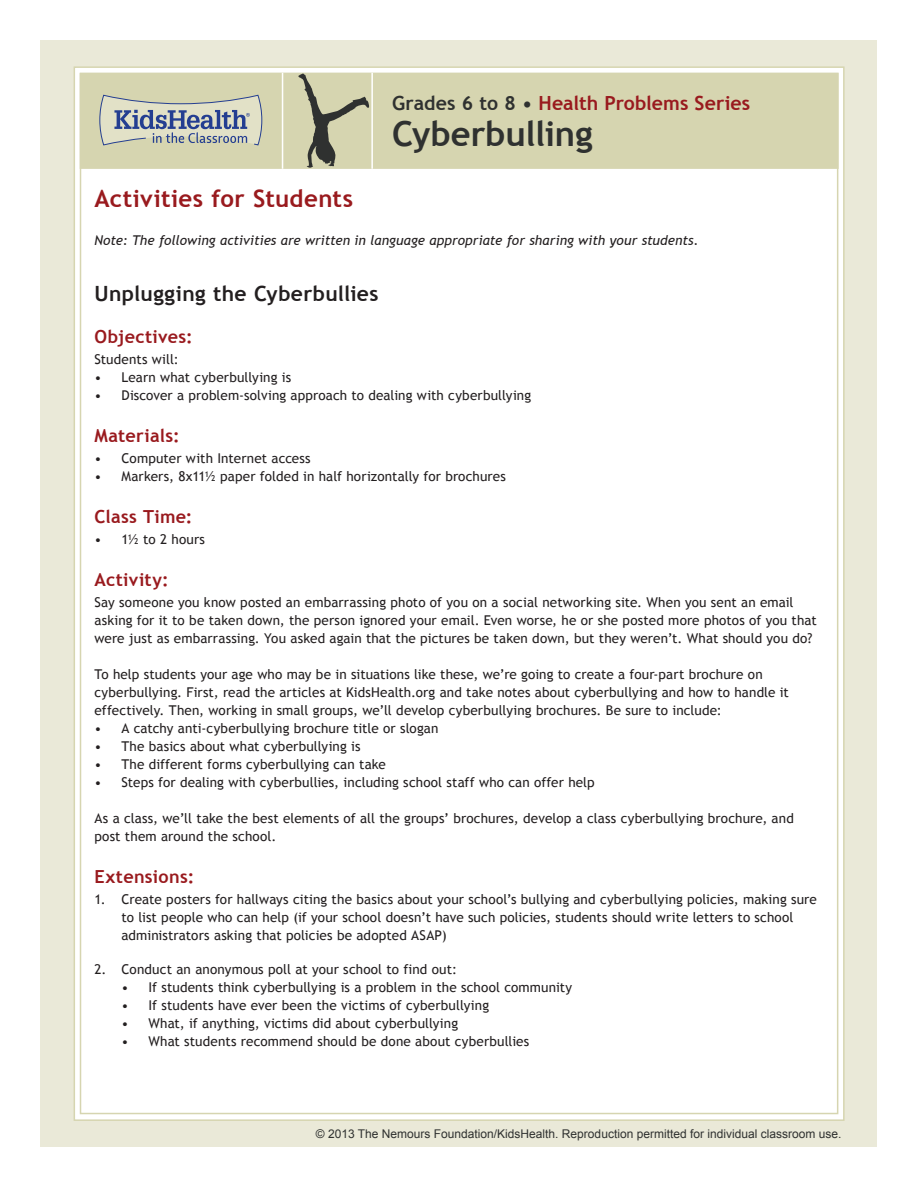
<style>
.page{position:relative;width:918px;height:1188px;background:#fff}
.page>*{position:absolute;margin:0;border:0;box-sizing:border-box;transform-origin:0 0}
.Lesson_Header{font:700 34.5px "Trebuchet MS";letter-spacing:-.005em;color:#2f3130}
.t1{font:700 24px "Trebuchet MS";letter-spacing:.015em;color:#991a1e}
.t2{font:700 21px "Trebuchet MS";letter-spacing:.015em;color:#231f20}
.Lesson_Header-2{font:700 19.5px "Trebuchet MS";color:#991a1e}
.t3{font:700 18px "Trebuchet MS";letter-spacing:.02em;color:#991a1e}
.Basic_Numbered_List{font:13.5px/18px "Trebuchet MS";letter-spacing:.01em;color:#231f20}
.Basic_Bulleted_List{font:13.5px "Trebuchet MS";letter-spacing:.01em;color:#231f20}
.t4{font:italic 13.5px "Trebuchet MS";letter-spacing:.005em;color:#231f20}
.t5{font:12px "Arial";color:#2f3130}
.s1{color:#2f3130}
</style>
<div class="page">
<div style="left:40px;top:40px;width:838px;height:1108px;background:#eae9d8"></div>
<div style="left:74px;top:67px;width:770px;height:1053px;background:#fff"></div>
<div style="left:81px;top:74px;width:757px;height:94px;background:#d6d5b0"></div>
<div style="left:80px;top:73px;width:759px;height:96px;border:2px solid #d6d5b0"></div>
<svg style="left:99px;top:94px;width:164px;height:52px"></svg>
<hr style="left:371px;top:73px;width:2px;height:96px;background:#fff">
<hr style="left:282px;top:73px;width:1px;height:96px;background:#fff">
<svg style="left:298px;top:74px;width:71px;height:94px"></svg>
<p class="Lesson_Header-2" style="left:392px;top:91px;width:360px"><span class="s1">Grades 6 to 8 •</span> Health Problems Series</p>
<p class="Lesson_Header" style="left:392px;top:112px;width:202px">Cyberbulling</p>
<p class="t1" style="left:94px;top:183px;width:260px">Activities for Students</p>
<p class="t4" style="left:94px;top:232px;width:606px">Note: The following activities are written in language appropriate for sharing with your students.</p>
<p class="t2" style="left:94px;top:281px;width:286px">Unplugging the Cyberbullies</p>
<p class="t3" style="left:94px;top:326px;width:100px">Objectives:</p>
<p class="Basic_Numbered_List" style="left:94px;top:351px;width:86px">Students will:</p>
<p class="Basic_Bulleted_List" style="left:94px;top:369px;width:198px">• Learn what cyberbullying is</p>
<p class="Basic_Bulleted_List" style="left:94px;top:387px;width:438px">• Discover a problem-solving approach to dealing with cyberbullying</p>
<p class="t3" style="left:94px;top:425px;width:87px">Materials:</p>
<p class="Basic_Bulleted_List" style="left:94px;top:450px;width:218px">• Computer with Internet access</p>
<p class="Basic_Bulleted_List" style="left:94px;top:468px;width:413px">• Markers, 8x11½ paper folded in half horizontally for brochures</p>
<p class="t3" style="left:94px;top:506px;width:100px">Class Time:</p>
<p class="Basic_Bulleted_List" style="left:94px;top:531px;width:112px">• 1½ to 2 hours</p>
<p class="t3" style="left:94px;top:569px;width:76px">Activity:</p>
<p class="Basic_Numbered_List" style="left:94px;top:594px;width:724px">Say someone you know posted an embarrassing photo of you on a social networking site. When you sent an email asking for it to be taken down, the person ignored your email. Even worse, he or she posted more photos of you that were just as embarrassing. You asked again that the pictures be taken down, but they weren’t. What should you do?</p>
<p class="Basic_Numbered_List" style="left:94px;top:666px;width:696px">To help students your age who may be in situations like these, we’re going to create a four-part brochure on cyberbullying. First, read the articles at KidsHealth.org and take notes about cyberbullying and how to handle it effectively. Then, working in small groups, we’ll develop cyberbullying brochures. Be sure to include:</p>
<p class="Basic_Bulleted_List" style="left:94px;top:720px;width:345px">• A catchy anti-cyberbullying brochure title or slogan</p>
<p class="Basic_Bulleted_List" style="left:94px;top:738px;width:268px">• The basics about what cyberbullying is</p>
<p class="Basic_Bulleted_List" style="left:94px;top:756px;width:293px">• The different forms cyberbullying can take</p>
<p class="Basic_Bulleted_List" style="left:94px;top:774px;width:502px">• Steps for dealing with cyberbullies, including school staff who can offer help</p>
<p class="Basic_Numbered_List" style="left:94px;top:810px;width:701px">As a class, we’ll take the best elements of all the groups’ brochures, develop a class cyberbullying brochure, and post them around the school.</p>
<p class="t3" style="left:94px;top:866px;width:101px">Extensions:</p>
<p class="Basic_Numbered_List" style="left:122px;top:891px;width:697px;text-indent:-27px">1. Create posters for hallways citing the basics about your school’s bullying and cyberbullying policies, making sure to list people who can help (if your school doesn’t have such policies, students should write letters to school administrators asking that policies be adopted ASAP)</p>
<p class="Basic_Numbered_List" style="left:94px;top:961px;width:364px">2. Conduct an anonymous poll at your school to find out:</p>
<p class="Basic_Numbered_List" style="left:122px;top:979px;width:452px">• If students think cyberbullying is a problem in the school community</p>
<p class="Basic_Numbered_List" style="left:122px;top:997px;width:369px">• If students have ever been the victims of cyberbullying</p>
<p class="Basic_Numbered_List" style="left:122px;top:1015px;width:338px">• What, if anything, victims did about cyberbullying</p>
<p class="Basic_Numbered_List" style="left:122px;top:1033px;width:409px">• What students recommend should be done about cyberbullies</p>
<p class="t5" style="left:316px;top:1126px;width:527px">© 2013 The Nemours Foundation/KidsHealth. Reproduction permitted for individual classroom use.</p>
</div>
